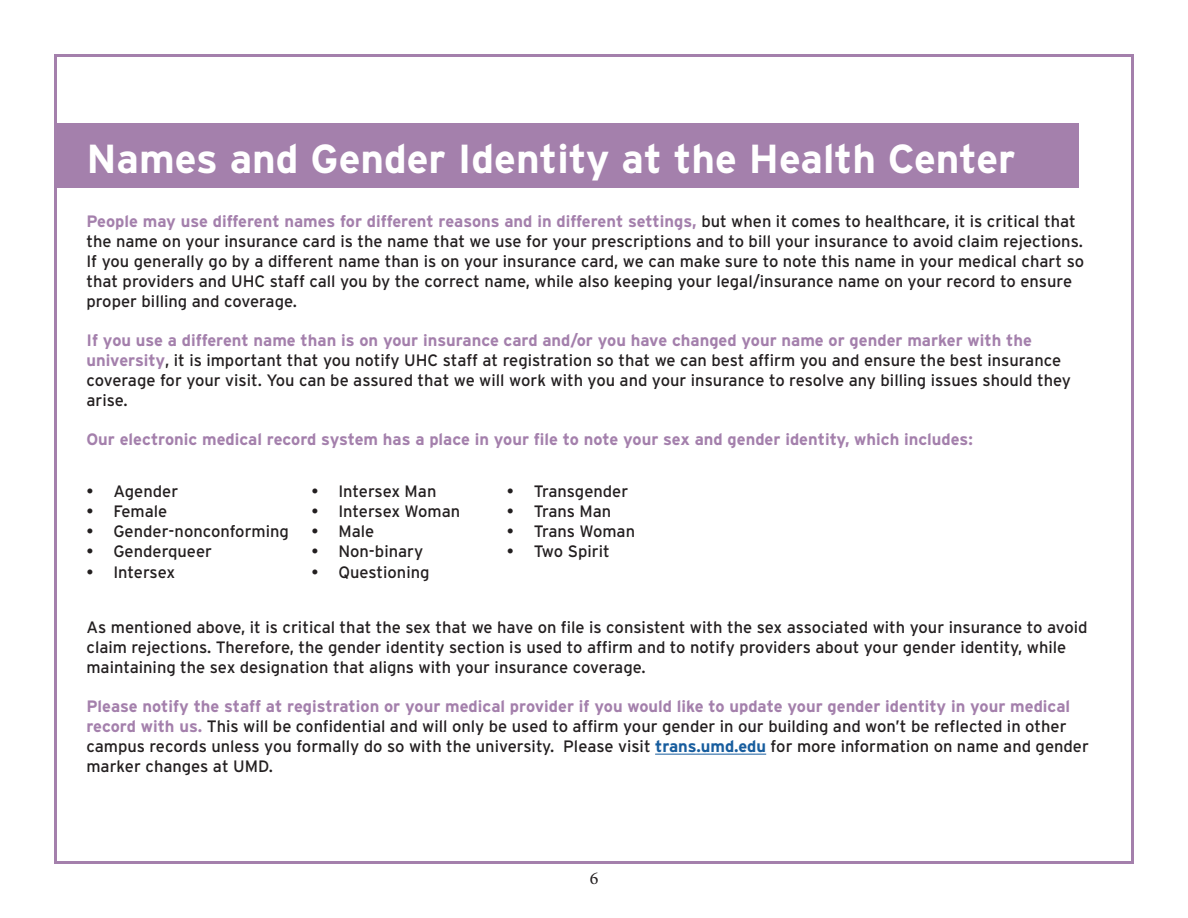
<style>
.page{position:relative;width:1188px;height:918px;background:#fff}
.page>*{position:absolute;margin:0;border:0;box-sizing:border-box;transform-origin:0 0}
.t1{font:700 40.5px "Interstate";color:#fff}
.t2{font:18px "Minion Pro";color:#231f20}
.t3{font:16.5px/19.8px "Interstate";color:#231f20}
.t4{font:700 16.5px "Interstate";color:#a480ac}
.s1{font-weight:700;color:#a480ac}
.s2{font-weight:700;color:#175d9e}
</style>
<div class="page">
<div style="left:57px;top:123px;width:1021px;height:65px;background:#a480ac"></div>
<hr style="left:655px;top:754px;width:111px;height:1px;background:#175d9e">
<p class="t1" style="left:86px;top:134px;width:931px">Names and Gender Identity at the Health Center</p>
<p class="t3" style="left:86px;top:212px;width:998px"><span class="s1">People may use different names for different reasons and in different settings,</span> but when it comes to healthcare, it is critical that the name on your insurance card is the name that we use for your prescriptions and to bill your insurance to avoid claim rejections.</p>
<p class="t3" style="left:86px;top:251px;width:999px">If you generally go by a different name than is on your insurance card, we can make sure to note this name in your medical chart so that providers and UHC staff call you by the correct name, while also keeping your legal/insurance name on your record to ensure proper billing and coverage.</p>
<p class="t4" style="left:86px;top:330px;width:947px">If you use a different name than is on your insurance card and/or you have changed your name or gender marker with the</p>
<p class="t3" style="left:86px;top:350px;width:976px"><span class="s1">university</span>, it is important that you notify UHC staff at registration so that we can best affirm you and ensure the best insurance</p>
<p class="t3" style="left:86px;top:370px;width:986px">coverage for your visit. You can be assured that we will work with you and your insurance to resolve any billing issues should they arise.</p>
<p class="t4" style="left:86px;top:429px;width:888px">Our electronic medical record system has a place in your file to note your sex and gender identity, which includes:</p>
<p class="t3" style="left:86px;top:482px;width:93px">• Agender</p>
<p class="t3" style="left:86px;top:501px;width:82px">• Female</p>
<p class="t3" style="left:86px;top:521px;width:204px">• Gender-nonconforming</p>
<p class="t3" style="left:86px;top:541px;width:127px">• Genderqueer</p>
<p class="t3" style="left:86px;top:563px;width:90px">• Intersex</p>
<p class="t3" style="left:311px;top:482px;width:127px">• Intersex Man</p>
<p class="t3" style="left:311px;top:501px;width:150px">• Intersex Woman</p>
<p class="t3" style="left:311px;top:521px;width:64px">• Male</p>
<p class="t3" style="left:311px;top:541px;width:113px">• Non-binary</p>
<p class="t3" style="left:311px;top:563px;width:120px">• Questioning</p>
<p class="t3" style="left:507px;top:482px;width:123px">• Transgender</p>
<p class="t3" style="left:507px;top:501px;width:106px">• Trans Man</p>
<p class="t3" style="left:507px;top:521px;width:130px">• Trans Woman</p>
<p class="t3" style="left:507px;top:541px;width:105px">• Two Spirit</p>
<p class="t3" style="left:86px;top:617px;width:1003px">As mentioned above, it is critical that the sex that we have on file is consistent with the sex associated with your insurance to avoid claim rejections. Therefore, the gender identity section is used to affirm and to notify providers about your gender identity, while maintaining the sex designation that aligns with your insurance coverage.</p>
<p class="t4" style="left:86px;top:697px;width:985px">Please notify the staff at registration or your medical provider if you would like to update your gender identity in your medical</p>
<p class="t3" style="left:86px;top:716px;width:1004px"><span class="s1">record with us.</span> This will be confidential and will only be used to affirm your gender in our building and won’t be reflected in other campus records unless you formally do so with the university. Please visit <span class="s2">trans.umd.edu</span> for more information on name and gender marker changes at UMD.</p>
<p class="t2" style="left:590px;top:866px;width:10px">6</p>
</div>
